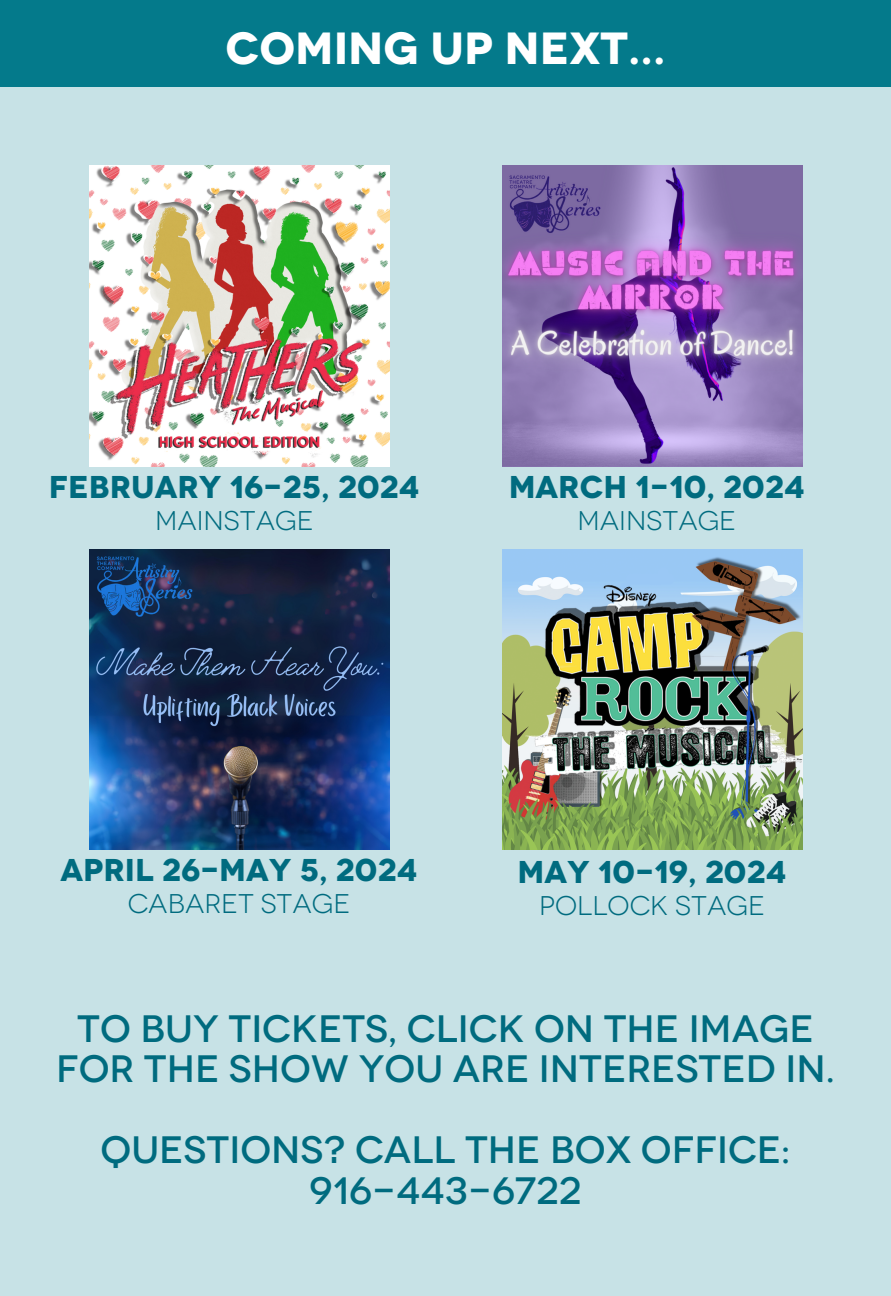
<style>
.page{position:relative;width:891px;height:1296px;background:#c7e2e6}
.page>*{position:absolute;margin:0;border:0;box-sizing:border-box;transform-origin:0 0}
.t1{font:700 45px "Novecentowide";color:#fff}
.t2{font:500 38.25px "Novecentowide";color:#006b7f}
.t3{font:700 31.5px "Novecentowide";color:#006b7f}
.t4{font:27px "Novecentowide";color:#006b7f}
</style>
<div class="page">
<img style="left:89px;top:166px;width:300px;height:300px">
<img style="left:502px;top:166px;width:301px;height:300px">
<img style="left:89px;top:549px;width:300px;height:300px">
<img style="left:502px;top:549px;width:301px;height:300px">
<div style="left:0;top:0;width:891px;height:86px;background:#047a8b"></div>
<p class="t1" style="left:225px;top:17px;width:442px">COMING UP NEXT...</p>
<p class="t3" style="left:49px;top:465px;width:372px">FEBRUARY 16-25, 2024</p>
<p class="t4" style="left:155px;top:501px;width:160px">MAINSTAGE</p>
<p class="t3" style="left:509px;top:465px;width:298px">MARCH 1-10, 2024</p>
<p class="t4" style="left:578px;top:501px;width:160px">MAINSTAGE</p>
<p class="t3" style="left:60px;top:848px;width:359px">APRIL 26-MAY 5, 2024</p>
<p class="t4" style="left:128px;top:885px;width:224px">CABARET STAGE</p>
<p class="t3" style="left:518px;top:849px;width:271px">MAY 10-19, 2024</p>
<p class="t4" style="left:539px;top:886px;width:227px">POLLOCK STAGE</p>
<p class="t2" style="left:77px;top:1002px;width:738px">TO BUY TICKETS, CLICK ON THE IMAGE</p>
<p class="t2" style="left:56px;top:1042px;width:780px">FOR THE SHOW YOU ARE INTERESTED IN.</p>
<p class="t2" style="left:101px;top:1123px;width:691px">QUESTIONS? CALL THE BOX OFFICE:</p>
<p class="t2" style="left:310px;top:1164px;width:273px">916-443-6722</p>
</div>
